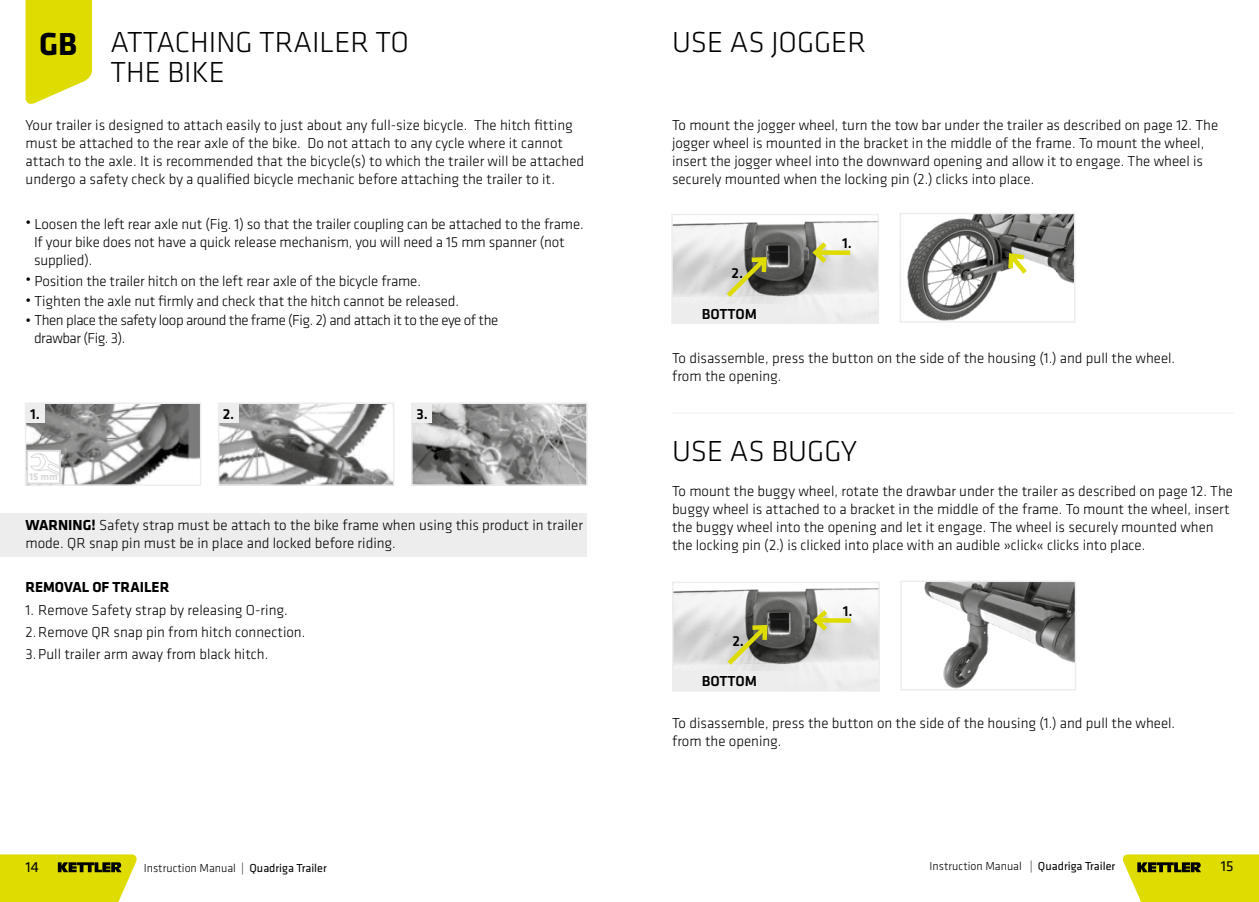
<style>
.page{position:relative;width:1259px;height:902px;background:#fff}
.page>*{position:absolute;margin:0;border:0;box-sizing:border-box;transform-origin:0 0}
.t1{font:700 33px "Klavika";color:#000}
.t2{font:300 30px/30px "Klavika";color:#000}
.t3{font:300 15px/18px "Klavika";color:#000}
.t4{font:300 15px/18px "Klavika";letter-spacing:-.03em;color:#000}
.t5{font:500 15px "Klavika";color:#000}
.t6{font:700 15px "Klavika";color:#000}
.t7{font:15px "Klavika";color:#000}
.t8{font:300 12px "Klavika";color:#000}
.t9{font:700 10.35px "Klavika";color:#dadada}
.s1{font-weight:700}
.s2{font-weight:400}
</style>
<div class="page">
<svg style="left:0;top:854px;width:137px;height:47px;background:#d0cf11"></svg>
<svg style="left:1122px;top:854px;width:137px;height:47px;background:#d0cf12"></svg>
<svg style="left:26px;top:0;width:66px;height:104px;background:#e1e01d"></svg>
<img style="left:674px;top:221px;width:202px;height:100px">
<div style="left:671px;top:214px;width:208px;height:110px;border:2px solid #ededed"></div>
<img style="left:675px;top:588px;width:202px;height:100px">
<div style="left:672px;top:581px;width:208px;height:110px;border:2px solid #ededed"></div>
<img style="left:907px;top:216px;width:165px;height:104px">
<div style="left:899px;top:213px;width:176px;height:110px;border:2px solid #ededed"></div>
<img style="left:924px;top:583px;width:149px;height:104px">
<div style="left:900px;top:580px;width:176px;height:110px;border:2px solid #ededed"></div>
<div style="left:815px;top:250px;width:35px;height:5px;background:#dedc00"></div>
<svg style="left:809px;top:237px;width:22px;height:30px"></svg>
<svg style="left:1005px;top:249px;width:26px;height:29px"></svg>
<svg style="left:832px;top:618px;width:19px;height:4px"></svg>
<svg style="left:810px;top:605px;width:22px;height:30px"></svg>
<svg style="left:722px;top:253px;width:48px;height:49px;background:#abaa8c"></svg>
<svg style="left:723px;top:620px;width:48px;height:49px;background:#a9a98b"></svg>
<div style="left:0;top:513px;width:587px;height:43px;background:#ededed"></div>
<img style="left:28px;top:405px;width:170px;height:78px">
<div style="left:25px;top:402px;width:176px;height:84px;border:2px solid #ededed"></div>
<img style="left:221px;top:405px;width:170px;height:78px">
<div style="left:218px;top:402px;width:176px;height:84px;border:2px solid #ededed"></div>
<img style="left:414px;top:405px;width:171px;height:78px">
<div style="left:411px;top:402px;width:177px;height:84px;border:2px solid #ededed"></div>
<div style="left:26px;top:403px;width:19px;height:19px;background:#ededed"></div>
<div style="left:219px;top:403px;width:19px;height:19px;background:#ededed"></div>
<div style="left:412px;top:403px;width:20px;height:19px;background:#ededed"></div>
<div style="left:27px;top:450px;width:33px;height:33px;background:#fff"></div>
<svg style="left:30px;top:453px;width:28px;height:22px"></svg>
<div style="left:26px;top:450px;width:35px;height:34px;border:2px solid #dadada"></div>
<div style="left:672px;top:304px;width:110px;height:19px;background:#ededed"></div>
<div style="left:672px;top:671px;width:110px;height:19px;background:#ededed"></div>
<hr style="left:672px;top:412px;width:561px;height:1px;background:#ededed">
<h1 class="t1" style="left:39px;top:26px;width:40px">GB</h1>
<h2 class="t2" style="left:672px;top:27px;width:195px">USE AS JOGGER</h2>
<h2 class="t2" style="left:111px;top:28px;width:300px">ATTACHING TRAILER TO<br>THE BIKE</h2>
<p class="t3" style="left:26px;top:117px;width:560px">Your trailer is designed to attach easily to just about any full-size bicycle. The hitch fitting must be attached to the rear axle of the bike. Do not attach to any cycle where it cannot attach to the axle. It is recommended that the bicycle(s) to which the trailer will be attached undergo a safety check by a qualified bicycle mechanic before attaching the trailer to it.</p>
<p class="t3" style="left:34px;top:215px;width:551px;text-indent:-9px">• Loosen the left rear axle nut (Fig. 1) so that the trailer coupling can be attached to the frame.<br>If your bike does not have a quick release mechanism, you will need a 15 mm spanner (not supplied).</p>
<p class="t3" style="left:26px;top:272px;width:397px">• Position the trailer hitch on the left rear axle of the bicycle frame.</p>
<p class="t3" style="left:26px;top:292px;width:435px">• Tighten the axle nut firmly and check that the hitch cannot be released.</p>
<p class="t4" style="left:34px;top:311px;width:466px;text-indent:-9px">• Then place the safety loop around the frame (Fig. 2) and attach it to the eye of the drawbar (Fig. 3).</p>
<p class="t5" style="left:30px;top:405px;width:11px">1.</p>
<p class="t5" style="left:223px;top:405px;width:13px">2.</p>
<p class="t5" style="left:416px;top:405px;width:13px">3.</p>
<p class="t9" style="left:29px;top:471px;width:30px">15 mm</p>
<p class="t3" style="left:26px;top:516px;width:559px"><span class="s1">WARNING!</span> Safety strap must be attach to the bike frame when using this product in trailer mode. QR snap pin must be in place and locked before riding.</p>
<p class="t6" style="left:26px;top:579px;width:145px">REMOVAL OF TRAILER</p>
<p class="t3" style="left:26px;top:598px;width:281px;line-height:22.2px">1. Remove Safety strap by releasing O-ring.<br>2.Remove QR snap pin from hitch connection.<br>3.Pull trailer arm away from black hitch.</p>
<p class="t3" style="left:672px;top:117px;width:548px">To mount the jogger wheel, turn the tow bar under the trailer as described on page 12. The jogger wheel is mounted in the bracket in the middle of the frame. To mount the wheel, insert the jogger wheel into the downward opening and allow it to engage. The wheel is securely mounted when the locking pin (2.) clicks into place.</p>
<p class="t5" style="left:731px;top:265px;width:13px">2.</p>
<p class="t5" style="left:701px;top:306px;width:57px">BOTTOM</p>
<p class="t5" style="left:842px;top:235px;width:11px">1.</p>
<p class="t3" style="left:672px;top:349px;width:505px">To disassemble, press the button on the side of the housing (1.) and pull the wheel. from the opening.</p>
<h2 class="t2" style="left:672px;top:436px;width:187px">USE AS BUGGY</h2>
<p class="t3" style="left:672px;top:482px;width:562px">To mount the buggy wheel, rotate the drawbar under the trailer as described on page 12. The buggy wheel is attached to a bracket in the middle of the frame. To mount the wheel, insert the buggy wheel into the opening and let it engage. The wheel is securely mounted when the locking pin (2.) is clicked into place with an audible »click« clicks into place.</p>
<p class="t5" style="left:732px;top:632px;width:13px">2.</p>
<p class="t5" style="left:701px;top:673px;width:57px">BOTTOM</p>
<p class="t5" style="left:842px;top:602px;width:11px">1.</p>
<p class="t3" style="left:672px;top:714px;width:505px">To disassemble, press the button on the side of the housing (1.) and pull the wheel. from the opening.</p>
<p class="t7" style="left:26px;top:858px;width:15px">14</p>
<p class="t8" style="left:144px;top:861px;width:184px">Instruction Manual | <span class="s2">Quadriga Trailer</span></p>
<p class="t8" style="left:929px;top:859px;width:187px">Instruction Manual | <span class="s2">Quadriga Trailer</span></p>
<p class="t7" style="left:1220px;top:858px;width:14px">15</p>
</div>
